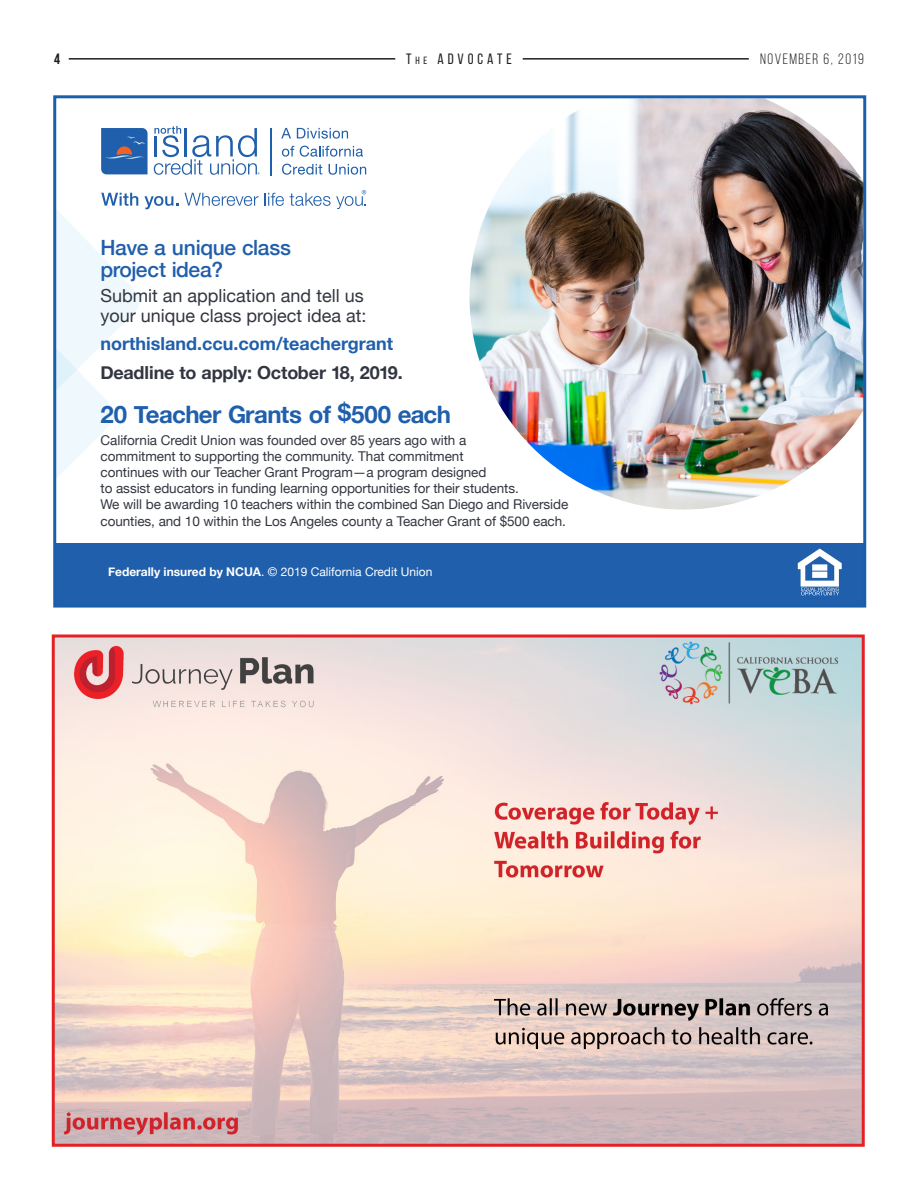
<style>
.page{position:relative;width:918px;height:1188px;background:#fff}
.page>*{position:absolute;margin:0;border:0;box-sizing:border-box;transform-origin:0 0}
.t1{font:700 24px "Helvetica Neue";letter-spacing:-.025em;color:#205fab}
.t2{font:500 21px/22.5px "Helvetica Neue";letter-spacing:-.02em;color:#205fab}
.t3{font:700 18px/28.5px "Helvetica Neue";color:#205fab}
.t4{font:18px/19.5px "Helvetica Neue";color:#323640}
.t5{font:15px "Bebas Neue";letter-spacing:.1em;color:#231f20}
.t6{font:15px "Bebas Neue";letter-spacing:.26em;color:#231f20}
.t7{font:700 15px "Bebas Neue";color:#231f20}
.t8{font:13.5px/16.2px "Helvetica Neue";letter-spacing:-.005em;color:#323640}
.t9{font:12px "Helvetica Neue";color:#fff}
.s1{font-size:10.5px}
.s2{color:#323640}
.s3{font-weight:700}
</style>
<div class="page">
<img style="left:56px;top:638px;width:805px;height:505px">
<div style="left:52px;top:634px;width:813px;height:513px;border:3px solid #e42024"></div>
<div style="left:55px;top:543px;width:810px;height:62px;background:#205fab"></div>
<img style="left:469px;top:99px;width:393px;height:411px">
<svg style="left:798px;top:549px;width:44px;height:46px"></svg>
<svg style="left:57px;top:126px;width:309px;height:351px"></svg>
<div style="left:53px;top:95px;width:813px;height:513px;border:3px solid #195fac"></div>
<hr style="left:69px;top:58px;width:326px;height:2px;background:#231f20">
<hr style="left:523px;top:58px;width:226px;height:2px;background:#231f20">
<p class="t7" style="left:54px;top:51px;width:7px">4</p>
<p class="t6" style="left:406px;top:51px;width:100px">T <span class="s1">h e</span> ADVOCATE</p>
<p class="t5" style="left:760px;top:51px;width:105px">NOVEMBER 6, 2019</p>
<p class="t2" style="left:101px;top:234px;width:192px">Have a unique class project idea?</p>
<p class="t4" style="left:101px;top:287px;width:268px">Submit an application and tell us your unique class project idea at:</p>
<p class="t3" style="left:101px;top:330px;width:304px">northisland.ccu.com/teachergrant<br><span class="s2">Deadline to apply: October 18, 2019.</span></p>
<p class="t1" style="left:101px;top:396px;width:352px">20 Teacher Grants of $500 each</p>
<p class="t8" style="left:101px;top:433px;width:469px">California Credit Union was founded over 85 years ago with a<br>commitment to supporting the community. That commitment<br>continues with our Teacher Grant Program—a program designed<br>to assist educators in funding learning opportunities for their students.<br>We will be awarding 10 teachers within the combined San Diego and Riverside counties, and 10 within the Los Angeles county a Teacher Grant of $500 each.</p>
<p class="t9" style="left:108px;top:563px;width:326px"><span class="s3">Federally insured by NCUA</span>. © 2019 California Credit Union</p>
</div>
